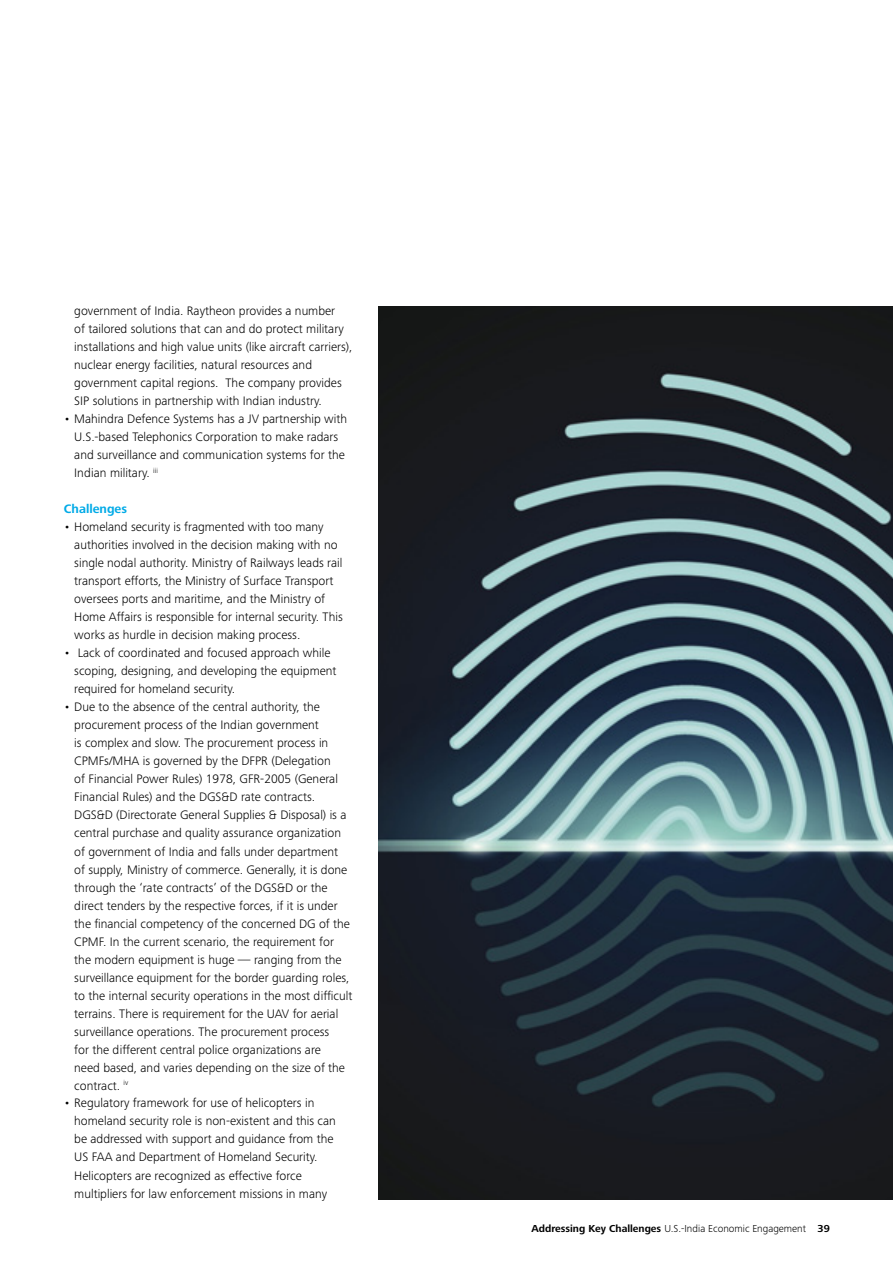
<style>
.page{position:relative;width:893px;height:1263px;background:#fff}
.page>*{position:absolute;margin:0;border:0;box-sizing:border-box;transform-origin:0 0}
.t1{font:300 12.75px/18px "Frutiger Next Pro";color:#000}
.t2{font:700 12.75px "Frutiger Next Pro";color:#00aae7}
.t3{font:300 10.5px "Frutiger Next Pro";color:#000}
.s1{font-weight:700}
</style>
<div class="page">
<img style="left:378px;top:306px;width:515px;height:893px">
<p class="t1" style="left:74px;top:302px;width:280px">government of India. Raytheon provides a number<br>of tailored solutions that can and do protect military installations and high value units (like aircraft carriers), nuclear energy facilities, natural resources and government capital regions. The company provides SIP solutions in partnership with Indian industry.</p>
<p class="t1" style="left:74px;top:410px;width:274px;text-indent:-11px">• Mahindra Defence Systems has a JV partnership with U.S.-based Telephonics Corporation to make radars and surveillance and communication systems for the Indian military. <sup>iii</sup></p>
<p class="t2" style="left:64px;top:502px;width:65px">Challenges</p>
<p class="t1" style="left:74px;top:518px;width:270px;text-indent:-11px">• Homeland security is fragmented with too many authorities involved in the decision making with no single nodal authority. Ministry of Railways leads rail transport efforts, the Ministry of Surface Transport oversees ports and maritime, and the Ministry of Home Affairs is responsible for internal security. This works as hurdle in decision making process.</p>
<p class="t1" style="left:74px;top:644px;width:264px;text-indent:-11px">• Lack of coordinated and focused approach while scoping, designing, and developing the equipment required for homeland security.</p>
<p class="t1" style="left:74px;top:698px;width:280px;text-indent:-11px">• Due to the absence of the central authority, the procurement process of the Indian government<br>is complex and slow. The procurement process in CPMFs/MHA is governed by the DFPR (Delegation<br>of Financial Power Rules) 1978, GFR-2005 (General Financial Rules) and the DGS&amp;D rate contracts.<br>DGS&amp;D (Directorate General Supplies &amp; Disposal) is a central purchase and quality assurance organization of government of India and falls under department<br>of supply, Ministry of commerce. Generally, it is done through the ‘rate contracts’ of the DGS&amp;D or the direct tenders by the respective forces, if it is under the financial competency of the concerned DG of the CPMF. In the current scenario, the requirement for the modern equipment is huge — ranging from the surveillance equipment for the border guarding roles, to the internal security operations in the most difficult terrains. There is requirement for the UAV for aerial surveillance operations. The procurement process<br>for the different central police organizations are<br>need based, and varies depending on the size of the contract. <sup>iv</sup></p>
<p class="t1" style="left:74px;top:1094px;width:263px;text-indent:-11px">• Regulatory framework for use of helicopters in homeland security role is non-existent and this can be addressed with support and guidance from the US FAA and Department of Homeland Security.<br>Helicopters are recognized as effective force multipliers for law enforcement missions in many</p>
<p class="t3" style="left:532px;top:1222px;width:300px"><span class="s1">Addressing Key Challenges</span> U.S.-India Economic Engagement <span class="s1">39</span></p>
</div>
